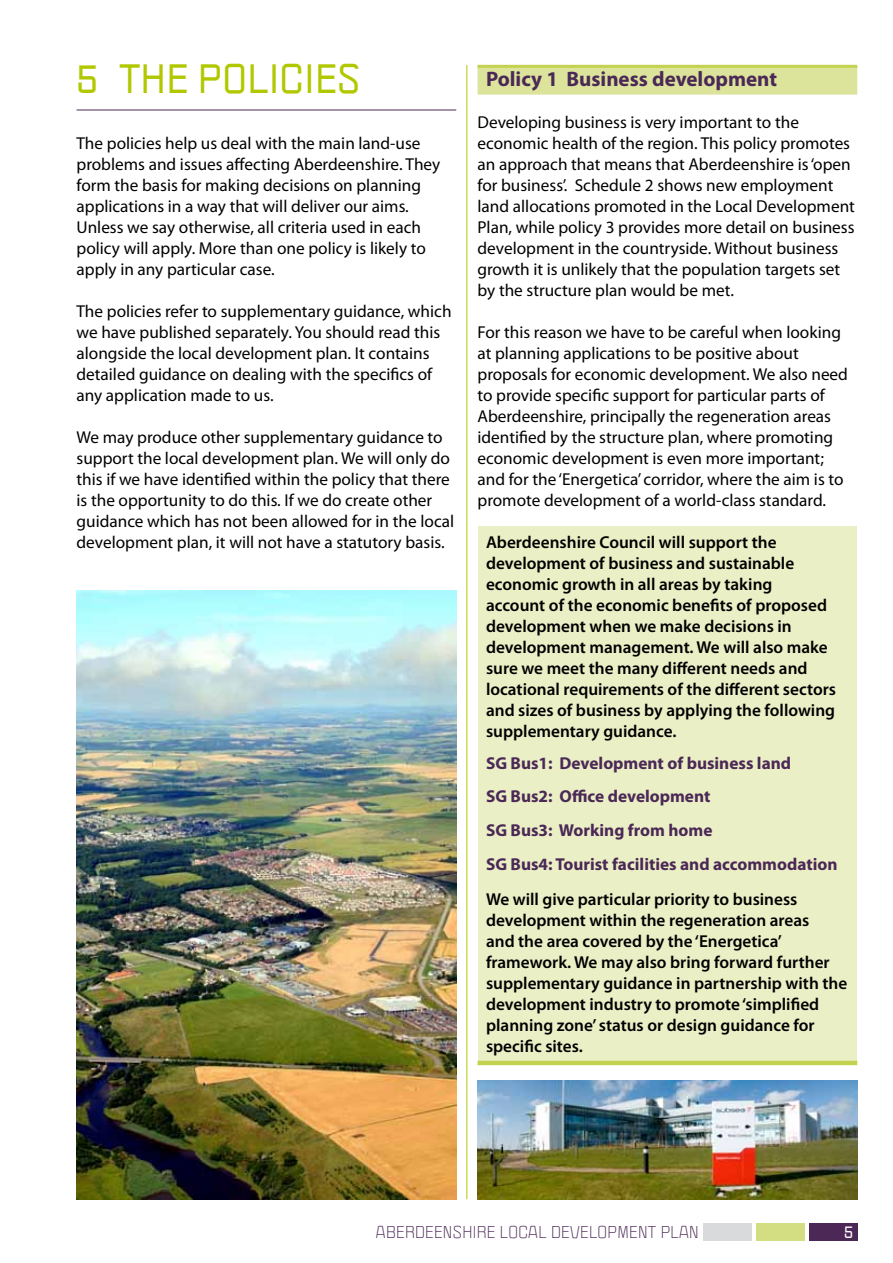
<style>
.page{position:relative;width:893px;height:1263px;background:#fff}
.page>*{position:absolute;margin:0;border:0;box-sizing:border-box;transform-origin:0 0}
.t1{font:700 36px "Politica XT";letter-spacing:.015em;color:#b1c800}
.t2{font:700 21px "Myriad Pro";color:#4b2856}
.t3{font:17.25px/21px "Myriad Pro";color:#000}
.t4{font:600 17.25px/21px "Myriad Pro";color:#000}
.t5{font:700 17.25px/33.8px "Myriad Pro";color:#4b2856}
.t6{font:15px "Politica XT";letter-spacing:.025em;color:#4b2856}
.t7{font:700 15px "Politica XT";color:#fff}
</style>
<div class="page">
<div style="left:809px;top:1224px;width:48px;height:17px;background:#4b2856"></div>
<div style="left:756px;top:1224px;width:48px;height:17px;background:#d3de82"></div>
<div style="left:703px;top:1224px;width:48px;height:17px;background:#d9dadb"></div>
<hr style="left:467px;top:65px;width:1px;height:1134px;background:#b1c800">
<img style="left:477px;top:1081px;width:380px;height:118px">
<hr style="left:77px;top:110px;width:379px;height:1px;background:#4b2856">
<div style="left:477px;top:526px;width:379px;height:536px;background:#eaefc5"></div>
<div style="left:477px;top:66px;width:380px;height:29px;background:#dbe49a"></div>
<hr style="left:477px;top:65px;width:380px;height:3px;background:#c3d34f">
<hr style="left:477px;top:1061px;width:380px;height:4px;background:#c3d34f">
<img style="left:77px;top:590px;width:379px;height:609px">
<h1 class="t1" style="left:77px;top:55px;width:286px">5 THE POLICIES</h1>
<p class="t3" style="left:77px;top:133px;width:365px">The policies help us deal with the main land-use problems and issues affecting Aberdeenshire. They form the basis for making decisions on planning applications in a way that will deliver our aims.<br>Unless we say otherwise, all criteria used in each policy will apply. More than one policy is likely to apply in any particular case.</p>
<p class="t3" style="left:77px;top:300px;width:376px">The policies refer to supplementary guidance, which we have published separately. You should read this alongside the local development plan. It contains detailed guidance on dealing with the specifics of any application made to us.</p>
<p class="t3" style="left:77px;top:426px;width:379px">We may produce other supplementary guidance to support the local development plan. We will only do this if we have identified within the policy that there is the opportunity to do this. If we do create other guidance which has not been allowed for in the local development plan, it will not have a statutory basis.</p>
<p class="t2" style="left:486px;top:65px;width:293px">Policy 1 Business development</p>
<p class="t3" style="left:477px;top:112px;width:379px">Developing business is very important to the economic health of the region. This policy promotes an approach that means that Aberdeenshire is ‘open for business’. Schedule 2 shows new employment land allocations promoted in the Local Development Plan, while policy 3 provides more detail on business development in the countryside. Without business growth it is unlikely that the population targets set by the structure plan would be met.</p>
<p class="t3" style="left:477px;top:321px;width:372px">For this reason we have to be careful when looking at planning applications to be positive about proposals for economic development. We also need to provide specific support for particular parts of Aberdeenshire, principally the regeneration areas identified by the structure plan, where promoting economic development is even more important; and for the ‘Energetica’ corridor, where the aim is to promote development of a world-class standard.</p>
<p class="t4" style="left:486px;top:531px;width:352px">Aberdeenshire Council will support the development of business and sustainable economic growth in all areas by taking<br>account of the economic benefits of proposed development when we make decisions in development management. We will also make sure we meet the many different needs and locational requirements of the different sectors and sizes of business by applying the following supplementary guidance.</p>
<p class="t5" style="left:486px;top:745px;width:353px">SG Bus1: Development of business land<br>SG Bus2: Office development<br>SG Bus3: Working from home<br>SG Bus4: Tourist facilities and accommodation</p>
<p class="t4" style="left:486px;top:888px;width:363px">We will give particular priority to business development within the regeneration areas<br>and the area covered by the ‘Energetica’ framework. We may also bring forward further supplementary guidance in partnership with the development industry to promote ‘simplified planning zone’ status or design guidance for specific sites.</p>
<p class="t6" style="left:376px;top:1223px;width:324px">ABERDEENSHIRE LOCAL DEVELOPMENT PLAN</p>
<p class="t7" style="left:844px;top:1222px;width:10px">5</p>
</div>
